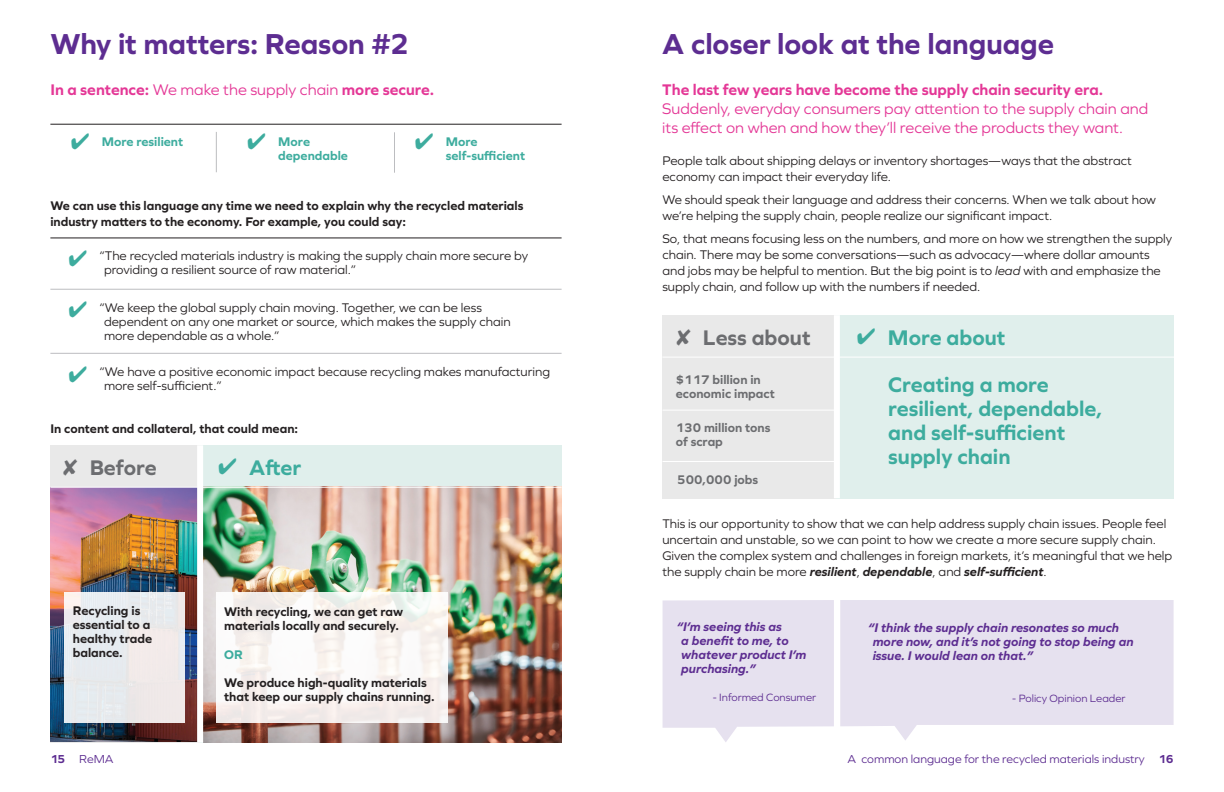
<style>
.page{position:relative;width:1224px;height:792px;background:#fff}
.page>*{position:absolute;margin:0;border:0;box-sizing:border-box;transform-origin:0 0}
.t1{font:700 30px "Graphie";letter-spacing:-.005em;color:#5d2d91}
.t2{font:700 22px/24px "Graphie";color:#3dac9e}
.t3{font:700 22px "Graphie";color:#6c6d70}
.t4{font:16px/19px "Graphie";color:#e43796}
.t5{font:700 16px "Graphie";color:#e43796}
.t6{font:13px/16px "Graphie";color:#231f20}
.t7{font:700 13px/14px "Graphie";color:#231f20}
.t8{font:italic 700 13px/14px "Graphie";color:#5d2d91}
.t9{font:700 13px/14px "Graphie";color:#6c6d70}
.t10{font:700 13px/14px "Graphie";color:#3dac9e}
.t11{font:12px "Graphie";color:#5d2d91}
.t12{font:700 12px "Graphie";color:#5d2d91}
.t13{font:11px "Graphie";color:#5d2d91}
.s1{font-weight:400}
.s2{font-weight:700}
.s3{font-style:italic}
.s4{font-weight:700;font-style:italic}
</style>
<div class="page">
<hr style="left:216px;top:132px;width:1px;height:40px;background:#bcbdc0">
<hr style="left:394px;top:132px;width:1px;height:41px;background:#bcbdc0">
<hr style="left:50px;top:124px;width:512px;height:1px;background:#231f20">
<hr style="left:50px;top:238px;width:512px;height:1px;background:#231f20">
<hr style="left:50px;top:289px;width:512px;height:1px;background:#bcbdc0">
<hr style="left:50px;top:353px;width:512px;height:1px;background:#bcbdc0">
<div style="left:50px;top:445px;width:150px;height:297px;background:#e9e9e9"></div>
<div style="left:200px;top:445px;width:362px;height:298px;background:#e0efec"></div>
<img style="left:203px;top:488px;width:359px;height:254px">
<img style="left:50px;top:488px;width:147px;height:254px">
<div style="left:197px;top:445px;width:6px;height:297px;background:#fff"></div>
<hr style="left:50px;top:487px;width:512px;height:1px;background:#fff">
<div style="left:64px;top:592px;width:120px;height:131px;background:#e8ebed"></div>
<div style="left:216px;top:592px;width:232px;height:131px;background:#f9f5f0"></div>
<div style="left:662px;top:315px;width:179px;height:183px;background:#e9e9e9"></div>
<div style="left:836px;top:315px;width:338px;height:183px;background:#e0efec"></div>
<div style="left:834px;top:315px;width:6px;height:183px;background:#fff"></div>
<hr style="left:662px;top:357px;width:517px;height:1px;background:#fff">
<hr style="left:663px;top:410px;width:176px;height:1px;background:#fff">
<hr style="left:663px;top:461px;width:175px;height:1px;background:#fff">
<svg style="left:663px;top:600px;width:171px;height:142px;background:#e8e4f0"></svg>
<svg style="left:840px;top:600px;width:334px;height:140px;background:#e8e4f0"></svg>
<p class="t1" style="left:50px;top:26px;width:360px">Why it matters: Reason #2</p>
<p class="t5" style="left:50px;top:80px;width:385px">In a sentence: <span class="s1">We make the supply chain</span> more secure.</p>
<p class="t10" style="left:102px;top:134px;width:83px">More resilient</p>
<p class="t10" style="left:278px;top:134px;width:33px">More</p>
<p class="t10" style="left:278px;top:148px;width:71px">dependable</p>
<p class="t10" style="left:446px;top:135px;width:81px">More self-sufficient</p>
<p class="t7" style="left:50px;top:197px;width:475px;line-height:16px">We can use this language any time we need to explain why the recycled materials industry matters to the economy. For example, you could say:</p>
<p class="t6" style="left:104px;top:249px;width:426px;line-height:14px;text-indent:-4px">“The recycled materials industry is making the supply chain more secure by providing a resilient source of raw material.”</p>
<p class="t6" style="left:104px;top:300px;width:408px;line-height:14px;text-indent:-4px">“We keep the global supply chain moving. Together, we can be less dependent on any one market or source, which makes the supply chain more dependable as a whole.”</p>
<p class="t6" style="left:104px;top:365px;width:448px;line-height:14px;text-indent:-4px">“We have a positive economic impact because recycling makes manufacturing more self-sufficient.”</p>
<p class="t7" style="left:50px;top:422px;width:249px">In content and collateral, that could mean:</p>
<p class="t3" style="left:90px;top:455px;width:68px">Before</p>
<p class="t2" style="left:249px;top:456px;width:54px">After</p>
<p class="t7" style="left:73px;top:604px;width:81px">Recycling is essential to a healthy trade balance.</p>
<p class="t7" style="left:224px;top:604px;width:180px">With recycling, we can get raw materials locally and securely.</p>
<p class="t10" style="left:224px;top:647px;width:20px">OR</p>
<p class="t7" style="left:224px;top:675px;width:212px">We produce high-quality materials that keep our supply chains running.</p>
<p class="t1" style="left:662px;top:26px;width:393px">A closer look at the language</p>
<p class="t4" style="left:662px;top:79px;width:487px"><span class="s2">The last few years have become the supply chain security era.<br></span>Suddenly, everyday consumers pay attention to the supply chain and its effect on when and how they’ll receive the products they want.</p>
<p class="t6" style="left:662px;top:152px;width:471px">People talk about shipping delays or inventory shortages—ways that the abstract economy can impact their everyday life.</p>
<p class="t6" style="left:662px;top:191px;width:495px">We should speak their language and address their concerns. When we talk about how we’re helping the supply chain, people realize our significant impact.</p>
<p class="t6" style="left:662px;top:231px;width:511px">So, that means focusing less on the numbers, and more on how we strengthen the supply chain. There may be some conversations—such as advocacy—where dollar amounts and jobs may be helpful to mention. But the big point is to <span class="s3">lead</span> with and emphasize the supply chain, and follow up with the numbers if needed.</p>
<p class="t3" style="left:703px;top:325px;width:109px">Less about</p>
<p class="t2" style="left:888px;top:325px;width:119px">More about</p>
<p class="t9" style="left:676px;top:372px;width:100px">$117 billion in economic impact</p>
<p class="t9" style="left:676px;top:420px;width:96px">130 million tons</p>
<p class="t9" style="left:676px;top:434px;width:49px">of scrap</p>
<p class="t9" style="left:677px;top:472px;width:83px">500,000 jobs</p>
<p class="t2" style="left:888px;top:372px;width:216px">Creating a more resilient, dependable, and self-sufficient supply chain</p>
<p class="t6" style="left:662px;top:516px;width:511px">This is our opportunity to show that we can help address supply chain issues. People feel uncertain and unstable, so we can point to how we create a more secure supply chain.<br>Given the complex system and challenges in foreign markets, it’s meaningful that we help the supply chain be more <span class="s4">resilient</span>, <span class="s4">dependable</span>, and <span class="s4">self-sufficient</span>.</p>
<p class="t8" style="left:681px;top:619px;width:126px;text-indent:-4px">“I’m seeing this as<br>a benefit to me, to whatever product I’m purchasing.”</p>
<p class="t13" style="left:713px;top:691px;width:105px">- Informed Consumer</p>
<p class="t8" style="left:873px;top:620px;width:262px;text-indent:-4px">“I think the supply chain resonates so much more now, and it’s not going to stop being an issue. I would lean on that.”</p>
<p class="t13" style="left:1012px;top:692px;width:115px">- Policy Opinion Leader</p>
<p class="t12" style="left:50px;top:752px;width:16px">15</p>
<p class="t11" style="left:79px;top:752px;width:36px">ReMA</p>
<p class="t11" style="left:847px;top:752px;width:299px">A common language for the recycled materials industry</p>
<p class="t12" style="left:1159px;top:752px;width:16px">16</p>
</div>
